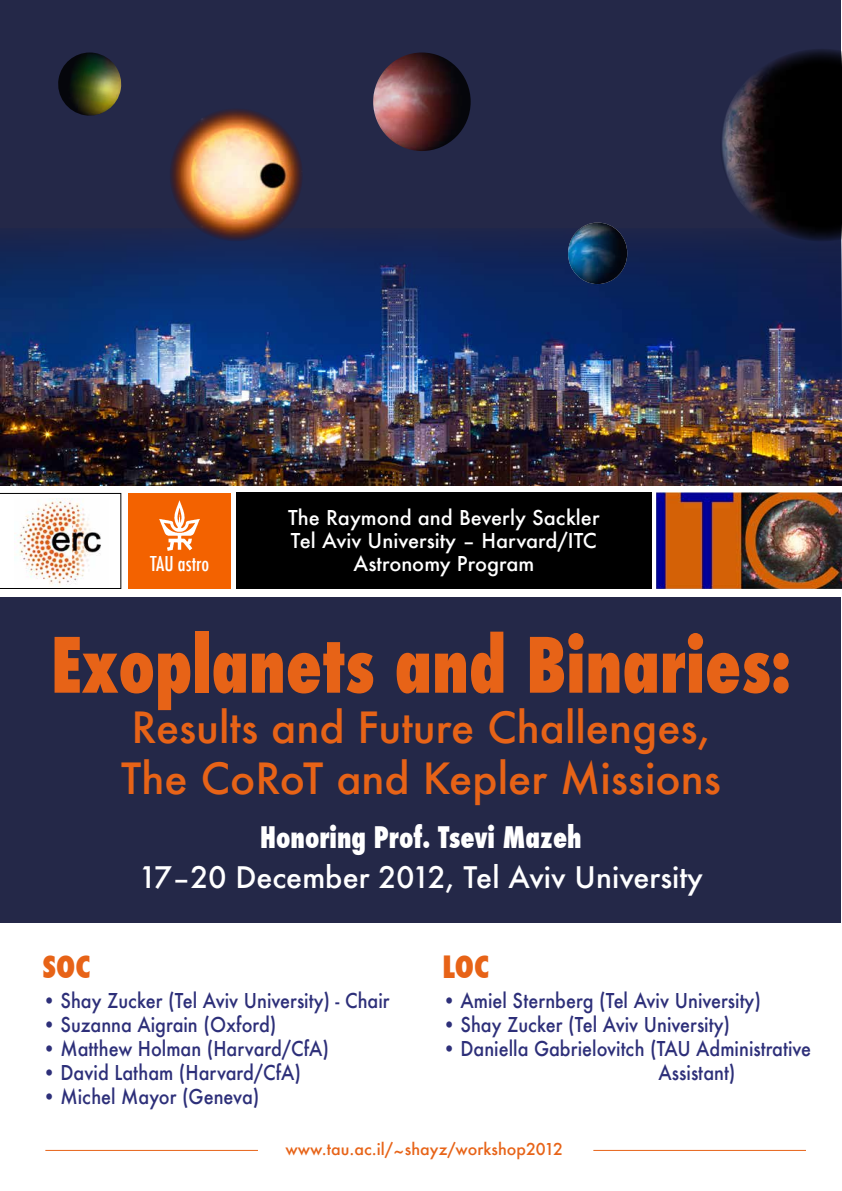
<style>
.page{position:relative;width:842px;height:1191px;background:#fff}
.page>*{position:absolute;margin:0;border:0;box-sizing:border-box;transform-origin:0 0}
.t1{font:800 condensed 74px "Futura";color:#e76317;scale:.9 1}
.t2{font:500 42px "Futura";color:#e76317}
.t3{font:800 condensed 30px "Futura";color:#e76317}
.t4{font:500 29px "Futura";color:#fff}
.t5{font:800 condensed 29px "Futura";color:#fff;scale:.9 1}
.t6{font:500 20px/24px "Futura";color:#2d2f79;scale:.9 1}
.t7{font:500 20px/23px "Futura";color:#fff;text-align:center}
.t8{font:500 condensed 20px "Futura";color:#fff}
.t9{font:500 16px "Futura";color:#e76317}
</style>
<div class="page">
<div style="left:0;top:0;width:841px;height:1190px;background:#242848"></div>
<img style="left:0;top:239px;width:841px;height:247px">
<div style="left:0;top:923px;width:841px;height:268px;background:#fff"></div>
<div style="left:0;top:486px;width:841px;height:110px;background:#fff"></div>
<img style="left:170px;top:108px;width:133px;height:133px;border-radius:67px">
<img style="left:720px;top:49px;width:122px;height:192px">
<div style="left:236px;top:492px;width:415px;height:97px;background:#000"></div>
<div style="left:128px;top:493px;width:103px;height:95px;background:#f36200"></div>
<img style="left:657px;top:492px;width:184px;height:96px">
<img style="left:160px;top:501px;width:40px;height:49px">
<img style="left:0;top:493px;width:121px;height:96px">
<img style="left:568px;top:222px;width:59px;height:62px">
<img style="left:373px;top:53px;width:98px;height:98px">
<img style="left:58px;top:53px;width:64px;height:63px">
<hr style="left:45px;top:1149px;width:213px;height:1px;background:#e76317">
<hr style="left:593px;top:1149px;width:213px;height:1px;background:#e76317">
<p class="t8" style="left:150px;top:550px;width:61px">TAU astro</p>
<p class="t7" style="left:288px;top:505px;width:313px">The Raymond and Beverly Sackler<br>Tel Aviv University – Harvard/ITC<br>Astronomy Program</p>
<h1 class="t1" style="left:51px;top:615px;width:824px">Exoplanets and Binaries:</h1>
<h2 class="t2" style="left:131px;top:698px;width:581px">Results and Future Challenges,</h2>
<h2 class="t2" style="left:121px;top:749px;width:601px">The CoRoT and Kepler Missions</h2>
<h3 class="t5" style="left:260px;top:817px;width:359px">Honoring Prof. Tsevi Mazeh</h3>
<h3 class="t4" style="left:139px;top:857px;width:566px">17–20 December 2012, Tel Aviv University</h3>
<h3 class="t3" style="left:43px;top:946px;width:50px">SOC</h3>
<p class="t6" style="left:43px;top:988px;width:387px">• Shay Zucker (Tel Aviv University) - Chair</p>
<p class="t6" style="left:43px;top:1012px;width:261px">• Suzanna Aigrain (Oxford(</p>
<p class="t6" style="left:43px;top:1036px;width:320px">• Matthew Holman (Harvard/CfA(</p>
<p class="t6" style="left:43px;top:1060px;width:289px">• David Latham (Harvard/CfA(</p>
<p class="t6" style="left:43px;top:1084px;width:242px">• Michel Mayor (Geneva(</p>
<h3 class="t3" style="left:442px;top:946px;width:48px">LOC</h3>
<p class="t6" style="left:442px;top:988px;width:355px">• Amiel Sternberg (Tel Aviv University(</p>
<p class="t6" style="left:442px;top:1012px;width:321px">• Shay Zucker (Tel Aviv University(</p>
<p class="t6" style="left:658px;top:1036px;width:171px;text-indent:-216px">• Daniella Gabrielovitch (TAU Administrative<br>Assistant(</p>
<p class="t9" style="left:285px;top:1137px;width:109px">www.tau. a c /i l.</p>
<p class="t9" style="left:405px;top:1137px;width:160px">shayz/workshop2012</p>
<p class="t9" style="left:393px;top:1146px;width:14px">~</p>
</div>
